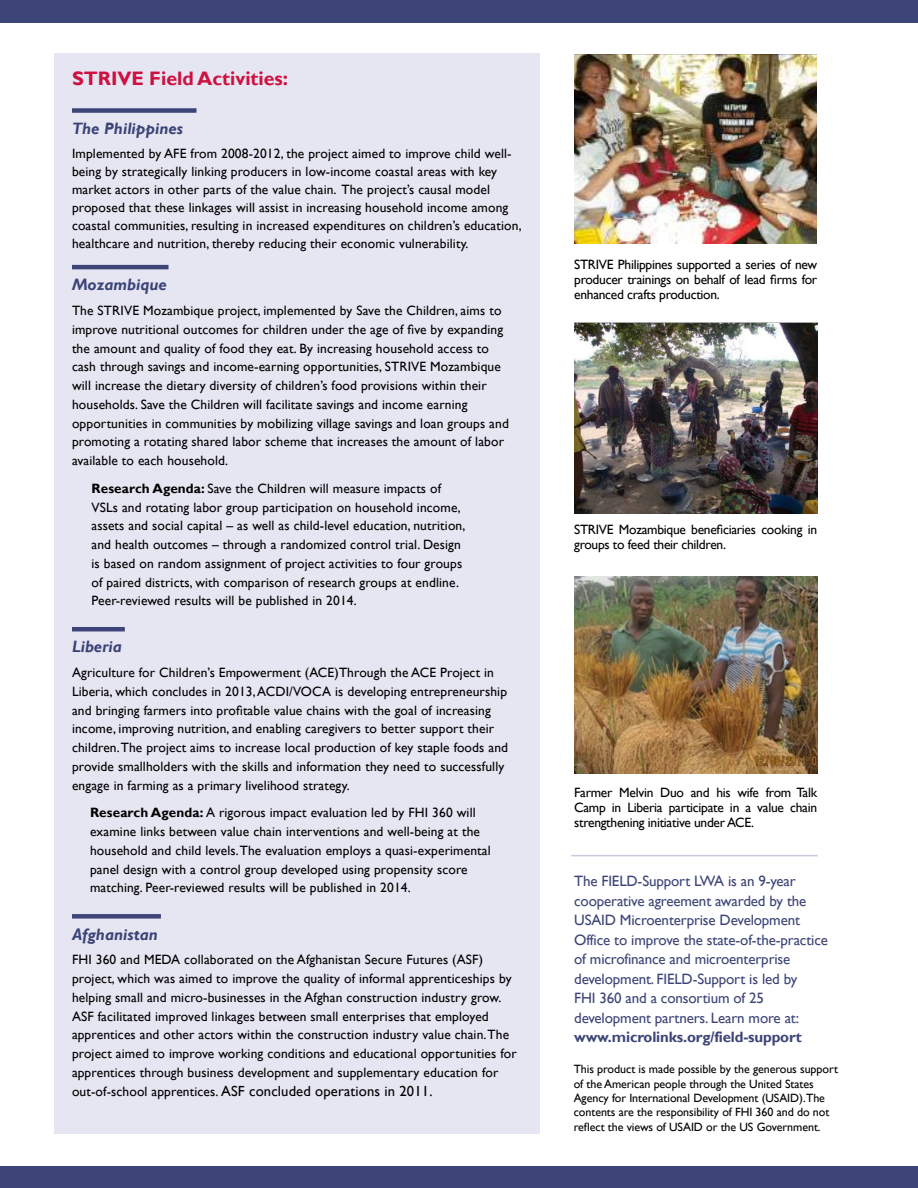
<style>
.page{position:relative;width:918px;height:1188px;background:#fff}
.page>*{position:absolute;margin:0;border:0;box-sizing:border-box;transform-origin:0 0}
.Head_1{font:700 19.5px "Gill Sans";color:#ce1141}
.Box_title{font:italic 700 16.5px "Gill Sans";color:#3c4478}
.t1{font:15px/19.5px "Gill Sans";letter-spacing:-.01em;color:#3d4578}
.Box_text{font:14.7px "Gill Sans";letter-spacing:.01em;color:#000}
.Box_text-2{font:13.5px/18.8px "Gill Sans";letter-spacing:.01em;color:#000}
.Box_text-3{font:13.5px/15px "Gill Sans";letter-spacing:-.02em;color:#000}
.t2{font:12px/14.4px "Gill Sans";letter-spacing:-.005em;color:#000}
.s1{font-weight:700}
.s2{font-size:13.5px}
</style>
<div class="page">
<div style="left:0;top:1166px;width:918px;height:22px;background:#3d4578"></div>
<div style="left:0;top:0;width:918px;height:22px;background:#3c4478"></div>
<div style="left:54px;top:54px;width:486px;height:1080px;background:#e6e6f3"></div>
<div style="left:72px;top:108px;width:124px;height:5px;background:#3c4478"></div>
<hr style="left:72px;top:265px;width:97px;height:4px;background:#3c4478">
<hr style="left:72px;top:627px;width:53px;height:4px;background:#3c4478">
<div style="left:72px;top:914px;width:89px;height:5px;background:#3c4478"></div>
<hr style="left:571px;top:855px;width:247px;height:1px;background:#c8c8e4">
<img style="left:574px;top:54px;width:243px;height:190px">
<img style="left:574px;top:322px;width:243px;height:191px">
<img style="left:574px;top:576px;width:243px;height:198px">
<p class="Head_1" style="left:72px;top:67px;width:218px">STRIVE Field Activities:</p>
<p class="Box_title" style="left:72px;top:119px;width:113px">The Philippines</p>
<p class="Box_text-2" style="left:72px;top:144px;width:451px;line-height:18px">Implemented by AFE from 2008-2012, the project aimed to improve child well&shy;being by strategically linking producers in low-income coastal areas with key market actors in other parts of the value chain. The project’s causal model proposed that these linkages will assist in increasing household income among coastal communities, resulting in increased expenditures on children’s education, healthcare and nutrition, thereby reducing their economic vulnerability.</p>
<p class="Box_title" style="left:72px;top:275px;width:97px">Mozambique</p>
<p class="Box_text-2" style="left:72px;top:301px;width:438px">The STRIVE Mozambique project, implemented by Save the Children, aims to improve nutritional outcomes for children under the age of five by expanding the amount and quality of food they eat. By increasing household access to cash through savings and income-earning opportunities, STRIVE Mozambique will increase the dietary diversity of children’s food provisions within their households. Save the Children will facilitate savings and income earning opportunities in communities by mobilizing village savings and loan groups and promoting a rotating shared labor scheme that increases the amount of labor available to each household.</p>
<p class="Box_text-2" style="left:92px;top:479px;width:375px"><span class="s1">Research Agenda:</span> Save the Children will measure impacts of VSLs and rotating labor group participation on household income, assets and social capital – as well as child-level education, nutrition, and health outcomes – through a randomized control trial. Design is based on random assignment of project activities to four groups of paired districts, with comparison of research groups at endline.<br>Peer-reviewed results will be published in 2014.</p>
<p class="Box_title" style="left:72px;top:637px;width:51px">Liberia</p>
<p class="Box_text-2" style="left:72px;top:664px;width:438px">Agriculture for Children’s Empowerment (ACE)Through the ACE Project in Liberia, which concludes in 2013, ACDI/VOCA is developing entrepreneurship and bringing farmers into profitable value chains with the goal of increasing income, improving nutrition, and enabling caregivers to better support their children. The project aims to increase local production of key staple foods and provide smallholders with the skills and information they need to successfully engage in farming as a primary livelihood strategy.</p>
<p class="Box_text-2" style="left:90px;top:804px;width:402px"><span class="s1">Research Agenda:</span> A rigorous impact evaluation led by FHI 360 will examine links between value chain interventions and well-being at the household and child levels. The evaluation employs a quasi-experimental panel design with a control group developed using propensity score matching. Peer-reviewed results will be published in 2014.</p>
<p class="Box_title" style="left:72px;top:924px;width:87px">Afghanistan</p>
<p class="Box_text-2" style="left:72px;top:951px;width:446px">FHI 360 and MEDA collaborated on the Afghanistan Secure Futures (ASF) project, which was aimed to improve the quality of informal apprenticeships by helping small and micro-businesses in the Afghan construction industry grow.<br>ASF facilitated improved linkages between small enterprises that employed apprentices and other actors within the construction industry value chain. The project aimed to improve working conditions and educational opportunities for apprentices through business development and supplementary education for</p>
<p class="Box_text" style="left:72px;top:1082px;width:362px"><span class="s2">out-of-school apprentices.</span> ASF concluded operations in 2011.</p>
<p class="Box_text-2" style="left:574px;top:257px;width:245px;line-height:15px;text-align:justify">STRIVE Philippines supported a series of new producer trainings on behalf of lead firms for enhanced crafts production.</p>
<p class="Box_text-3" style="left:574px;top:522px;width:245px">STRIVE Mozambique beneficiaries cooking in groups to feed their children.</p>
<p class="Box_text-2" style="left:574px;top:785px;width:245px;line-height:15px;text-align:justify">Farmer Melvin Duo and his wife from Talk Camp in Liberia participate in a value chain strengthening initiative under ACE.</p>
<p class="t1" style="left:574px;top:871px;width:255px">The FIELD-Support LWA is an 9-year cooperative agreement awarded by the USAID Microenterprise Development Office to improve the state-of-the-practice of microfinance and microenterprise development. FIELD-Support is led by<br>FHI 360 and a consortium of 25 development partners. Learn more at: <span class="s1">www.microlinks.org/field-support</span></p>
<p class="t2" style="left:574px;top:1062px;width:266px">This product is made possible by the generous support of the American people through the United States Agency for International Development (USAID).The contents are the responsibility of FHI 360 and do not reflect the views of USAID or the US Government.</p>
</div>
